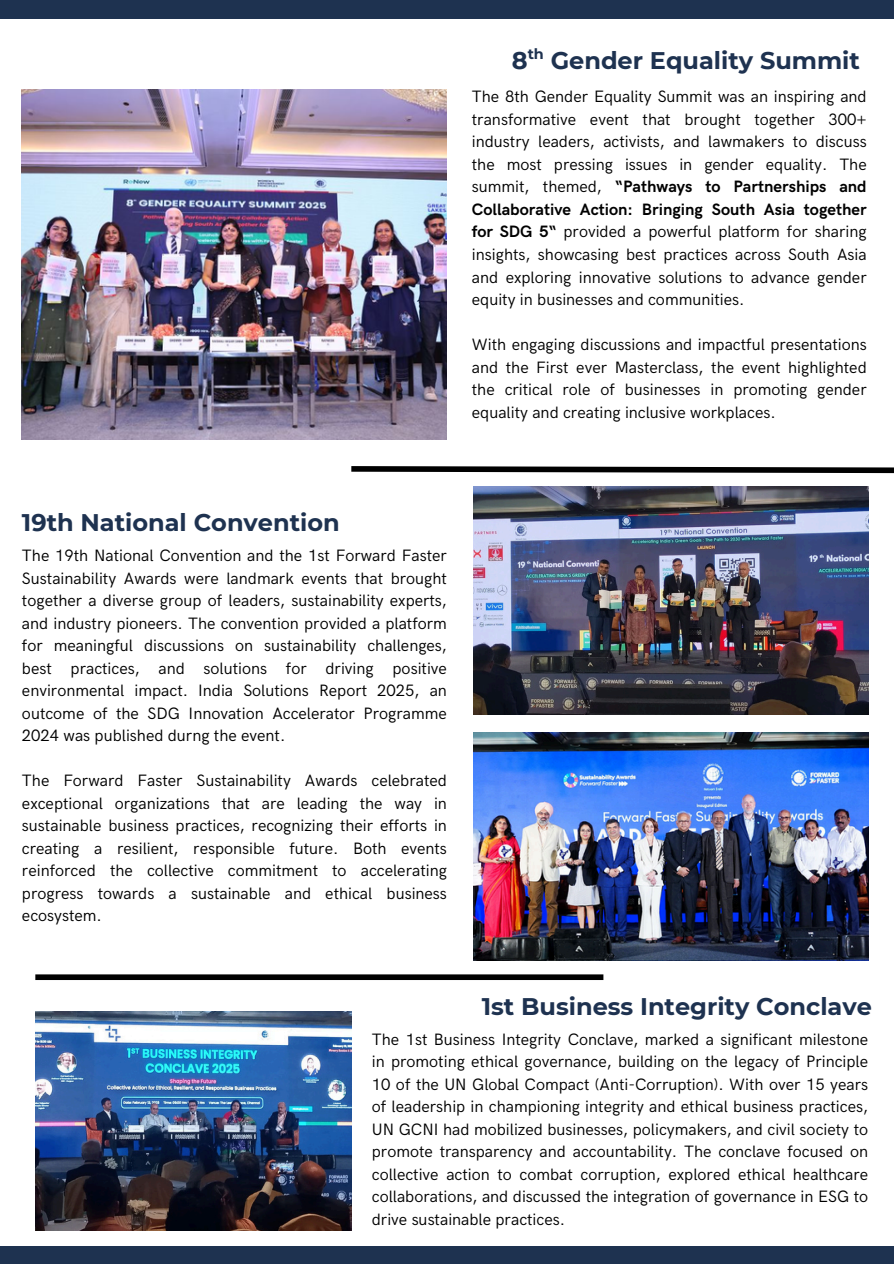
<style>
.page{position:relative;width:894px;height:1264px;background:#fff}
.page>*{position:absolute;margin:0;border:0;box-sizing:border-box;transform-origin:0 0}
.t1{font:700 24px "Montserrat";color:#1e3250}
.t2{font:16.5px/22.5px "HK Grotesk";color:#000;text-align:justify}
.t3{font:700 14.4px "Montserrat";color:#1e3250}
.s1{font-weight:700}
</style>
<div class="page">
<img style="left:22px;top:89px;width:424px;height:350px">
<img style="left:473px;top:487px;width:395px;height:227px">
<svg style="left:351px;top:466px;width:542px;height:8px"></svg>
<div style="left:0;top:0;width:893px;height:19px;background:#1e3250"></div>
<img style="left:473px;top:733px;width:395px;height:227px">
<div style="left:35px;top:974px;width:568px;height:6px;background:#000"></div>
<div style="left:0;top:1245px;width:893px;height:18px;background:#1e3250"></div>
<img style="left:35px;top:1011px;width:317px;height:219px">
<p class="t3" style="left:527px;top:45px;width:18px">th</p>
<p class="t1" style="left:511px;top:46px;width:349px">8 Gender Equality Summit</p>
<h1 class="t2" style="left:471px;top:86px;width:396px">The 8th Gender Equality Summit was an inspiring and transformative event that brought together 300+ industry leaders, activists, and lawmakers to discuss the most pressing issues in gender equality. The summit, themed, <span class="s1">“Pathways to Partnerships and Collaborative Action: Bringing South Asia together for SDG 5“</span> provided a powerful platform for sharing insights, showcasing best practices across South Asia and exploring innovative solutions to advance gender equity in businesses and communities.</h1>
<p class="t2" style="left:471px;top:334px;width:396px">With engaging discussions and impactful presentations and the First ever Masterclass, the event highlighted the critical role of businesses in promoting gender equality and creating inclusive workplaces.</p>
<p class="t1" style="left:22px;top:508px;width:319px">19th National Convention</p>
<p class="t2" style="left:22px;top:545px;width:426px">The 19th National Convention and the 1st Forward Faster Sustainability Awards were landmark events that brought together a diverse group of leaders, sustainability experts, and industry pioneers. The convention provided a platform for meaningful discussions on sustainability challenges, best practices, and solutions for driving positive environmental impact. India Solutions Report 2025, an outcome of the SDG Innovation Accelerator Programme 2024 was published durng the event.</p>
<p class="t2" style="left:22px;top:770px;width:426px">The Forward Faster Sustainability Awards celebrated exceptional organizations that are leading the way in sustainable business practices, recognizing their efforts in creating a resilient, responsible future. Both events reinforced the collective commitment to accelerating progress towards a sustainable and ethical business ecosystem.</p>
<p class="t1" style="left:481px;top:991px;width:391px">1st Business Integrity Conclave</p>
<h1 class="t2" style="left:372px;top:1028px;width:497px">The 1st Business Integrity Conclave, marked a significant milestone in promoting ethical governance, building on the legacy of Principle 10 of the UN Global Compact (Anti-Corruption). With over 15 years of leadership in championing integrity and ethical business practices, UN GCNI had mobilized businesses, policymakers, and civil society to promote transparency and accountability. The conclave focused on collective action to combat corruption, explored ethical healthcare collaborations, and discussed the integration of governance in ESG to drive sustainable practices.</h1>
</div>
